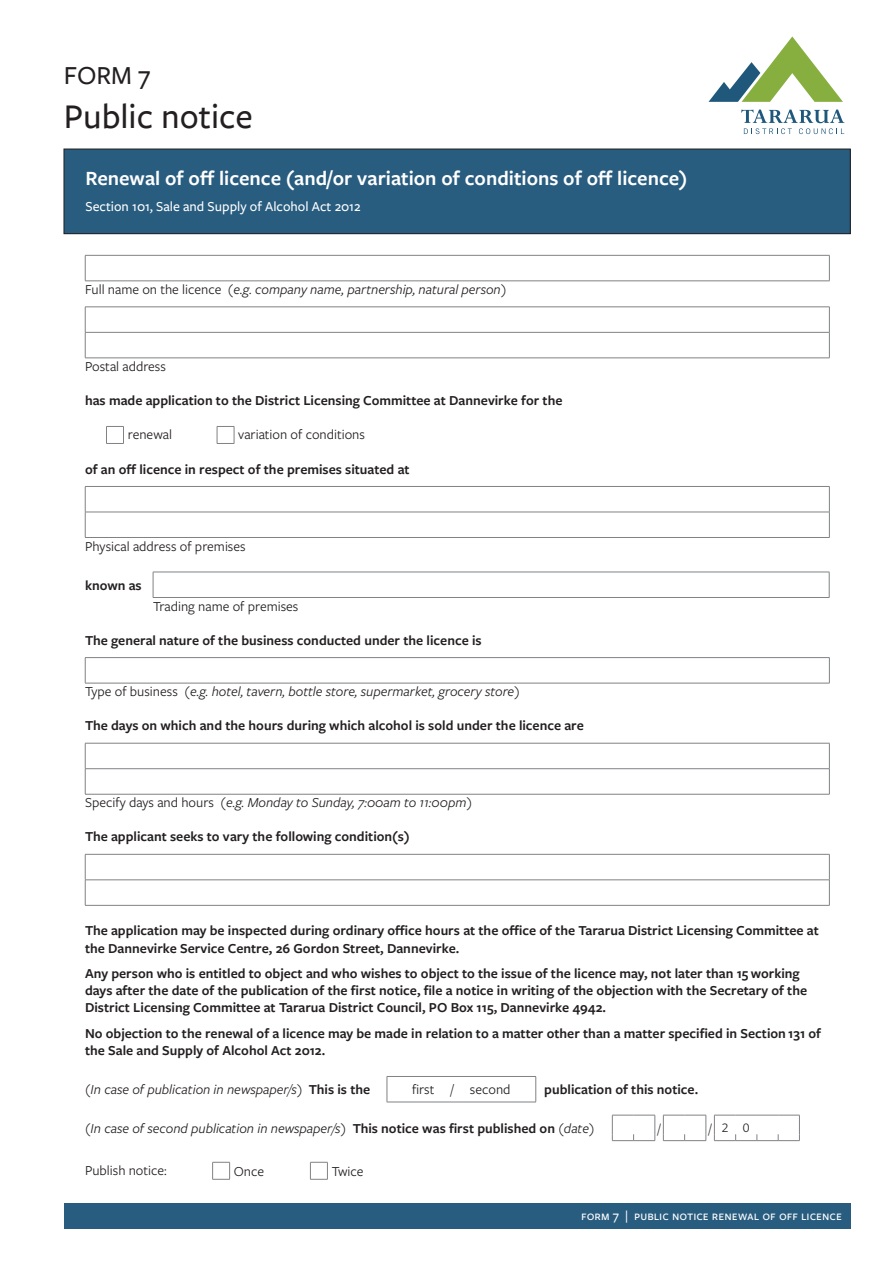
<style>
.page{position:relative;width:893px;height:1263px;background:#fff}
.page>*{position:absolute;margin:0;border:0;box-sizing:border-box;transform-origin:0 0}
.Form_Heading{font:500 36px "Freight Sans Pro";color:#231f20}
.Form_Heading-2{font:500 27px "Freight Sans Pro";color:#231f20}
.Section_heading{font:600 21px "Freight Sans Pro";color:#fff}
.Body_text{font:600 14.25px/17.1px "Freight Sans Pro";color:#231f20}
.Field_label{font:italic 14.25px "Freight Sans Pro";color:#231f20}
.Body_text-2{font:italic 14.25px "Freight Sans Pro";color:#231f20}
.Body_text-3{font:14.25px "Freight Sans Pro";color:#231f20}
.Field_label-2{font:14.25px "Freight Sans Pro";color:#231f20}
.Green_box_body_text{font:500 14.25px "Freight Sans Pro";color:#fff}
.t1{font:500 13.5px "Freight Sans Pro";color:#fff}
.t2{font:13.5px "Freight Sans Pro";color:#231f20}
.s1{font-style:normal}
.s2{font-weight:600;font-style:normal}
</style>
<div class="page">
<div style="left:64px;top:1203px;width:786px;height:26px;background:#295d80"></div>
<div style="left:64px;top:149px;width:786px;height:85px;background:#295d80"></div>
<div style="left:64px;top:149px;width:786px;height:85px;border:1px solid #231f20"></div>
<hr style="left:85px;top:281px;width:745px;height:1px;background:#808285">
<hr style="left:85px;top:255px;width:745px;height:1px;background:#808285">
<svg style="left:85px;top:255px;width:1px;height:26px"></svg>
<svg style="left:829px;top:255px;width:1px;height:26px"></svg>
<hr style="left:85px;top:358px;width:745px;height:1px;background:#808285">
<svg style="left:85px;top:307px;width:745px;height:51px"></svg>
<svg style="left:106px;top:426px;width:129px;height:18px"></svg>
<hr style="left:85px;top:537px;width:745px;height:1px;background:#808285">
<svg style="left:85px;top:486px;width:745px;height:51px"></svg>
<hr style="left:153px;top:597px;width:676px;height:1px;background:#808285">
<hr style="left:153px;top:572px;width:676px;height:1px;background:#808285">
<svg style="left:153px;top:572px;width:1px;height:25px"></svg>
<svg style="left:829px;top:572px;width:1px;height:25px"></svg>
<hr style="left:85px;top:683px;width:745px;height:1px;background:#808285">
<hr style="left:85px;top:657px;width:745px;height:1px;background:#808285">
<svg style="left:85px;top:658px;width:1px;height:25px"></svg>
<svg style="left:829px;top:658px;width:1px;height:25px"></svg>
<hr style="left:85px;top:794px;width:745px;height:1px;background:#808285">
<svg style="left:85px;top:743px;width:745px;height:51px"></svg>
<hr style="left:85px;top:905px;width:745px;height:1px;background:#808285">
<svg style="left:85px;top:854px;width:745px;height:51px"></svg>
<hr style="left:387px;top:1076px;width:149px;height:1px;background:#808285">
<svg style="left:387px;top:1077px;width:1px;height:25px"></svg>
<svg style="left:535px;top:1077px;width:1px;height:25px"></svg>
<hr style="left:387px;top:1102px;width:149px;height:1px;background:#808285">
<svg style="left:612px;top:1115px;width:188px;height:26px"></svg>
<svg style="left:212px;top:1162px;width:116px;height:18px"></svg>
<svg style="left:708px;top:36px;width:135px;height:66px"></svg>
<svg style="left:741px;top:110px;width:103px;height:24px"></svg>
<p class="Form_Heading-2" style="left:64px;top:57px;width:88px">FORM 7</p>
<p class="Form_Heading" style="left:64px;top:92px;width:190px">Public notice</p>
<p class="Section_heading" style="left:85px;top:164px;width:604px">Renewal of off licence (and/or variation of conditions of off licence)</p>
<p class="Green_box_body_text" style="left:85px;top:197px;width:277px">Section 101, Sale and Supply of Alcohol Act 2012</p>
<p class="Field_label" style="left:85px;top:280px;width:423px"><span class="s1">Full name on the licence</span> (e.g. company name, partnership, natural person)</p>
<p class="Field_label-2" style="left:85px;top:357px;width:83px">Postal address</p>
<p class="Body_text" style="left:85px;top:391px;width:479px">has made application to the District Licensing Committee at Dannevirke for the</p>
<p class="Body_text-3" style="left:128px;top:425px;width:46px">renewal</p>
<p class="Body_text-3" style="left:238px;top:425px;width:128px">variation of conditions</p>
<p class="Body_text" style="left:85px;top:460px;width:326px">of an off licence in respect of the premises situated at</p>
<p class="Field_label-2" style="left:85px;top:536px;width:162px">Physical address of premises</p>
<p class="Body_text" style="left:85px;top:576px;width:58px">known as</p>
<p class="Field_label-2" style="left:153px;top:596px;width:147px">Trading name of premises</p>
<p class="Body_text" style="left:85px;top:631px;width:398px">The general nature of the business conducted under the licence is</p>
<p class="Field_label" style="left:85px;top:682px;width:436px"><span class="s1">Type of business</span> (e.g. hotel, tavern, bottle store, supermarket, grocery store)</p>
<p class="Body_text" style="left:85px;top:716px;width:500px">The days on which and the hours during which alcohol is sold under the licence are</p>
<p class="Field_label" style="left:85px;top:793px;width:388px"><span class="s1">Specify days and hours</span> (e.g. Monday to Sunday, 7:00am to 11:00pm)</p>
<p class="Body_text" style="left:85px;top:828px;width:326px">The applicant seeks to vary the following condition(s)</p>
<p class="Body_text" style="left:85px;top:922px;width:735px">The application may be inspected during ordinary office hours at the office of the Tararua District Licensing Committee at the Dannevirke Service Centre, 26 Gordon Street, Dannevirke.</p>
<p class="Body_text" style="left:85px;top:964px;width:724px">Any person who is entitled to object and who wishes to object to the issue of the licence may, not later than 15 working days after the date of the publication of the first notice, file a notice in writing of the objection with the Secretary of the<br>District Licensing Committee at Tararua District Council, PO Box 115, Dannevirke 4942.</p>
<p class="Body_text" style="left:85px;top:1024px;width:737px">No objection to the renewal of a licence may be made in relation to a matter other than a matter specified in Section 131 of the Sale and Supply of Alcohol Act 2012.</p>
<p class="Body_text-2" style="left:85px;top:1080px;width:287px">(In case of publication in newspaper/s) <span class="s2">This is the</span></p>
<p class="Body_text-3" style="left:412px;top:1079px;width:100px">first / second</p>
<p class="Body_text" style="left:544px;top:1080px;width:155px">publication of this notice.</p>
<p class="Body_text-2" style="left:85px;top:1119px;width:511px">(In case of second publication in newspaper/s) <span class="s2">This notice was first published on</span> (date)</p>
<p class="t2" style="left:658px;top:1120px;width:4px">/</p>
<p class="t2" style="left:709px;top:1120px;width:4px">/</p>
<p class="t2" style="left:722px;top:1119px;width:8px">2</p>
<p class="t2" style="left:743px;top:1119px;width:8px">0</p>
<p class="Body_text-3" style="left:85px;top:1161px;width:83px">Publish notice:</p>
<p class="Body_text-3" style="left:234px;top:1161px;width:32px">Once</p>
<p class="Body_text-3" style="left:332px;top:1161px;width:33px">Twice</p>
<p class="t1" style="left:581px;top:1207px;width:262px">form 7 | public notice renewal of off licence</p>
</div>
